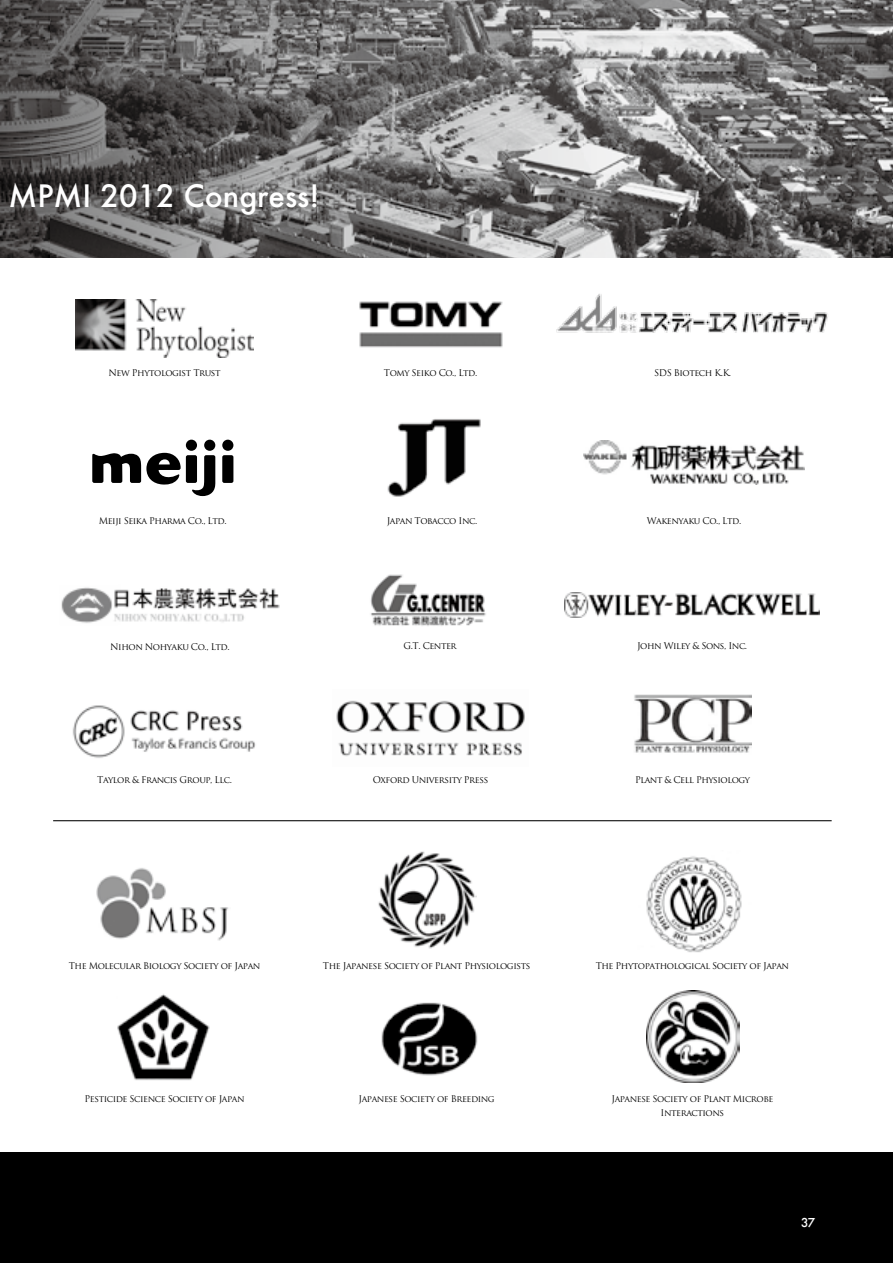
<style>
.page{position:relative;width:893px;height:1263px;background:#fff}
.page>*{position:absolute;margin:0;border:0;box-sizing:border-box;transform-origin:0 0}
.t1{font:500 30px "Futura";color:#fff}
.t2{font:500 12px "Futura";color:#fff}
.t3{font:9px/13.5px "Trajan Pro";letter-spacing:-.05em;color:#000;text-align:center}
</style>
<div class="page">
<img style="left:0;top:0;width:893px;height:719px">
<div style="left:0;top:1151px;width:893px;height:112px;background:#000"></div>
<div style="left:92px;top:437px;width:141px;height:59px;background:#fff"></div>
<svg style="left:92px;top:440px;width:141px;height:56px"></svg>
<img style="left:553px;top:289px;width:279px;height:53px">
<img style="left:75px;top:300px;width:179px;height:58px">
<img style="left:346px;top:289px;width:169px;height:70px">
<img style="left:373px;top:408px;width:118px;height:91px">
<img style="left:583px;top:440px;width:222px;height:44px">
<img style="left:59px;top:585px;width:222px;height:40px">
<img style="left:356px;top:565px;width:144px;height:69px">
<img style="left:565px;top:592px;width:254px;height:26px">
<img style="left:71px;top:702px;width:187px;height:56px">
<img style="left:332px;top:689px;width:197px;height:68px">
<img style="left:634px;top:686px;width:117px;height:67px">
<img style="left:97px;top:868px;width:132px;height:73px">
<img style="left:378px;top:851px;width:99px;height:98px">
<img style="left:117px;top:994px;width:93px;height:87px">
<img style="left:381px;top:1002px;width:97px;height:74px">
<img style="left:646px;top:990px;width:94px;height:93px">
<hr style="left:53px;top:820px;width:779px;height:1px;background:#000">
<img style="left:646px;top:856px;width:96px;height:97px">
<h1 class="t1" style="left:9px;top:175px;width:312px">MPMI 2012 Congress!</h1>
<p class="t3" style="left:109px;top:366px;width:114px">New Phytologist Trust</p>
<p class="t3" style="left:384px;top:366px;width:95px">Tomy Seiko Co., Ltd.</p>
<p class="t3" style="left:654px;top:366px;width:79px">SDS Biotech K.K.</p>
<p class="t3" style="left:99px;top:514px;width:129px">Meiji Seika Pharma Co., Ltd.</p>
<p class="t3" style="left:387px;top:514px;width:92px">Japan Tobacco Inc.</p>
<p class="t3" style="left:647px;top:514px;width:96px">Wakenyaku Co., Ltd.</p>
<p class="t3" style="left:110px;top:640px;width:121px">Nihon Nohyaku Co., Ltd.</p>
<p class="t3" style="left:403px;top:639px;width:55px">G.T. Center</p>
<p class="t3" style="left:637px;top:639px;width:112px">John Wiley &amp; Sons, Inc.</p>
<p class="t3" style="left:97px;top:773px;width:136px">Taylor &amp; Francis Group, Llc.</p>
<p class="t3" style="left:373px;top:773px;width:117px">Oxford University Press</p>
<p class="t3" style="left:635px;top:773px;width:117px">Plant &amp; Cell Physiology</p>
<p class="t3" style="left:69px;top:959px;width:193px">The Molecular Biology Society of Japan</p>
<p class="t3" style="left:323px;top:959px;width:209px">The Japanese Society of Plant Physiologists</p>
<p class="t3" style="left:596px;top:959px;width:195px">The Phytopathological Society of Japan</p>
<p class="t3" style="left:85px;top:1092px;width:161px">Pesticide Science Society of Japan</p>
<p class="t3" style="left:359px;top:1092px;width:138px">Japanese Society of Breeding</p>
<p class="t3" style="left:611px;top:1092px;width:163px">Japanese Society of Plant Microbe<br>Interactions</p>
<h2 class="t2" style="left:801px;top:1214px;width:16px">37</h2>
</div>
